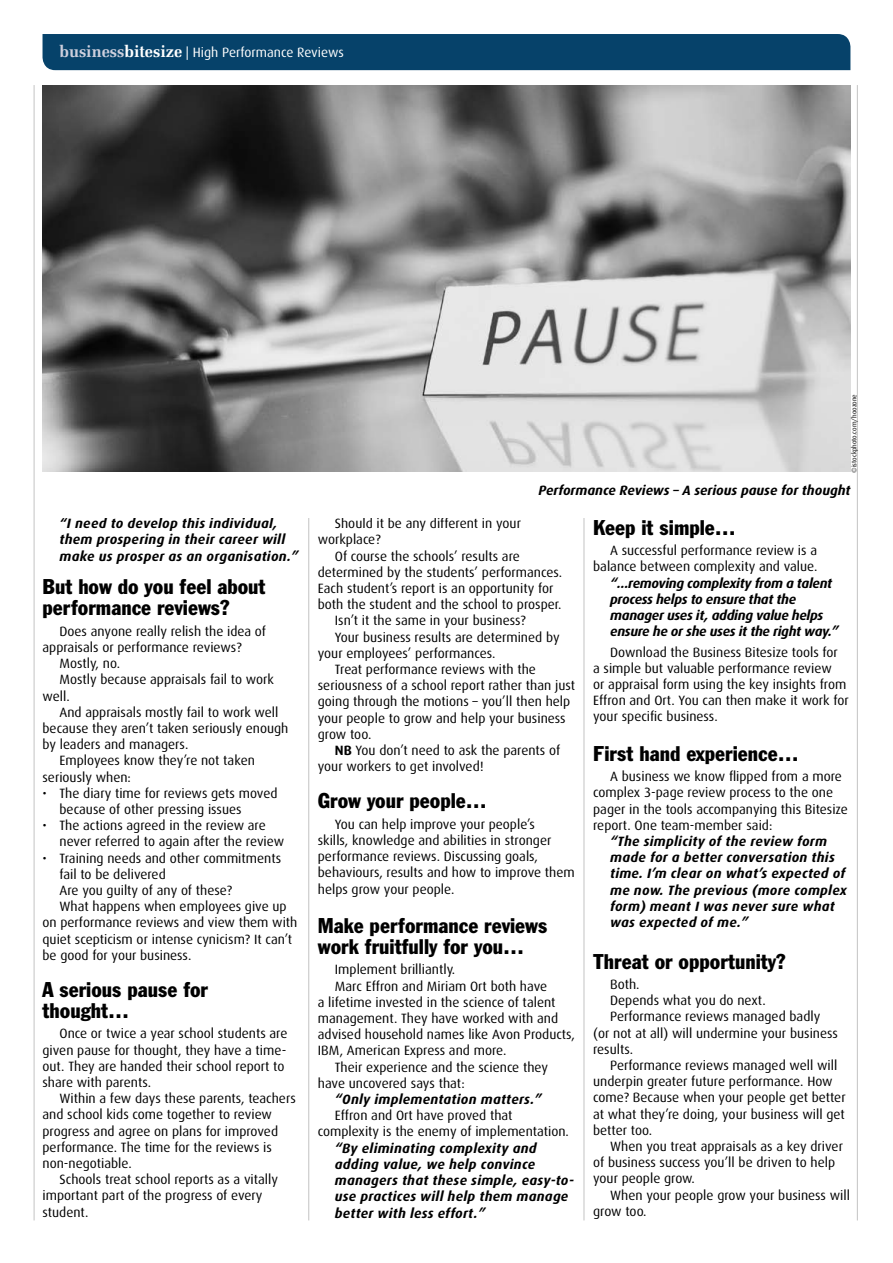
<style>
.page{position:relative;width:893px;height:1263px;background:#fff}
.page>*{position:absolute;margin:0;border:0;box-sizing:border-box;transform-origin:0 0}
.t1{font:condensed 21px/21px "Franklin Gothic BT";color:#000}
.t2{font:13.5px/16.2px "Dax";color:#000}
.t3{font:italic 700 13.5px/16.2px "Dax";letter-spacing:.02em;color:#000}
.t4{font:italic 700 13.5px/16.2px "Dax";letter-spacing:-.02em;color:#000}
.t5{font:italic 700 13.5px "Dax";color:#000}
.t6{font:13.5px "Dax";color:#fff}
.t7{font:6.75px "Dax";color:#000}
.s1{font-family:"Zapf Elliptical 711 BT";font-weight:700;font-size:16.5px;color:#cdcfdd}
.s2{font-family:"Zapf Elliptical 711 BT";font-weight:700;font-size:16.5px}
.s3{font-weight:700}
</style>
<div class="page">
<hr style="left:308px;top:85px;width:1px;height:1135px;background:#c6c6c6">
<hr style="left:583px;top:85px;width:1px;height:1135px;background:#c6c6c6">
<hr style="left:34px;top:85px;width:1px;height:1135px;background:#c6c6c6">
<hr style="left:857px;top:85px;width:1px;height:1135px;background:#c6c6c6">
<div style="left:43px;top:34px;width:807px;height:36px;background:#06426a"></div>
<div style="left:43px;top:472px;width:807px;height:46px;background:#fff"></div>
<img style="left:43px;top:85px;width:807px;height:387px">
<p class="t6" style="left:60px;top:45px;width:286px"><span class="s1">business</span><span class="s2">bitesize</span> | High Performance Reviews</p>
<p class="t7" style="left:850px;top:473px;width:80px;rotate:-90deg">©istockphoto.com/hoozone</p>
<p class="t5" style="left:538px;top:482px;width:314px">Performance Reviews – A serious pause for thought</p>
<p class="t3" style="left:60px;top:515px;width:240px">“I need to develop this individual, them prospering in their career will make us prosper as an organisation.”</p>
<h1 class="t1" style="left:43px;top:576px;width:225px">But how do you feel about performance reviews?</h1>
<p class="t2" style="left:60px;top:623px;width:208px">Does anyone really relish the idea of</p>
<p class="t2" style="left:43px;top:639px;width:201px">appraisals or performance reviews?</p>
<p class="t2" style="left:60px;top:655px;width:62px">Mostly, no.</p>
<p class="t2" style="left:60px;top:672px;width:216px">Mostly because appraisals fail to work</p>
<p class="t2" style="left:43px;top:688px;width:29px">well.</p>
<p class="t2" style="left:60px;top:704px;width:221px">And appraisals mostly fail to work well</p>
<p class="t2" style="left:43px;top:720px;width:247px">because they aren’t taken seriously enough</p>
<p class="t2" style="left:43px;top:736px;width:147px">by leaders and managers.</p>
<p class="t2" style="left:60px;top:753px;width:197px">Employees know they’re not taken</p>
<p class="t2" style="left:43px;top:769px;width:90px">seriously when:</p>
<p class="t2" style="left:60px;top:785px;width:220px;text-indent:-17px">• The diary time for reviews gets moved because of other pressing issues</p>
<p class="t2" style="left:60px;top:817px;width:226px;text-indent:-17px">• The actions agreed in the review are never referred to again after the review</p>
<p class="t2" style="left:43px;top:850px;width:240px">• Training needs and other commitments</p>
<p class="t2" style="left:60px;top:866px;width:108px">fail to be delivered</p>
<p class="t2" style="left:60px;top:882px;width:174px">Are you guilty of any of these?</p>
<p class="t2" style="left:60px;top:898px;width:229px">What happens when employees give up</p>
<p class="t2" style="left:43px;top:915px;width:256px">on performance reviews and view them with</p>
<p class="t2" style="left:43px;top:931px;width:251px">quiet scepticism or intense cynicism? It can’t</p>
<p class="t2" style="left:43px;top:947px;width:150px">be good for your business.</p>
<h1 class="t1" style="left:43px;top:978px;width:167px">A serious pause for thought…</h1>
<p class="t2" style="left:43px;top:1026px;width:246px;text-indent:17px">Once or twice a year school students are given pause for thought, they have a time&shy;out. They are handed their school report to share with parents.</p>
<p class="t2" style="left:43px;top:1090px;width:255px;text-indent:17px">Within a few days these parents, teachers and school kids come together to review progress and agree on plans for improved performance. The time for the reviews is non-negotiable.</p>
<p class="t2" style="left:43px;top:1171px;width:237px;text-indent:17px">Schools treat school reports as a vitally important part of the progress of every student.</p>
<p class="t2" style="left:318px;top:515px;width:205px;text-indent:17px">Should it be any different in your workplace?</p>
<p class="t2" style="left:335px;top:548px;width:187px">Of course the schools’ results are</p>
<p class="t2" style="left:318px;top:564px;width:246px">determined by the students’ performances.</p>
<p class="t2" style="left:318px;top:580px;width:237px">Each student’s report is an opportunity for</p>
<p class="t2" style="left:318px;top:596px;width:245px">both the student and the school to prosper.</p>
<p class="t2" style="left:335px;top:613px;width:192px">Isn’t it the same in your business?</p>
<p class="t2" style="left:335px;top:629px;width:226px">Your business results are determined by</p>
<p class="t2" style="left:318px;top:645px;width:179px">your employees’ performances.</p>
<p class="t2" style="left:335px;top:661px;width:203px">Treat performance reviews with the</p>
<p class="t2" style="left:318px;top:677px;width:259px">seriousness of a school report rather than just</p>
<p class="t2" style="left:318px;top:694px;width:254px">going through the motions – you’ll then help</p>
<p class="t2" style="left:318px;top:710px;width:249px">your people to grow and help your business</p>
<p class="t2" style="left:318px;top:726px;width:55px">grow too.</p>
<p class="t2" style="left:335px;top:742px;width:227px"><span class="s3">NB</span> You don’t need to ask the parents of</p>
<p class="t2" style="left:318px;top:758px;width:167px">your workers to get involved!</p>
<h1 class="t1" style="left:318px;top:790px;width:171px">Grow your people…</h1>
<p class="t2" style="left:318px;top:816px;width:258px;text-indent:17px">You can help improve your people’s<br>skills, knowledge and abilities in stronger performance reviews. Discussing goals, behaviours, results and how to improve them helps grow your people.</p>
<h1 class="t1" style="left:318px;top:914px;width:231px">Make performance reviews work fruitfully for you…</h1>
<p class="t2" style="left:335px;top:962px;width:122px">Implement brilliantly.</p>
<p class="t2" style="left:335px;top:978px;width:214px">Marc Effron and Miriam Ort both have</p>
<p class="t2" style="left:318px;top:994px;width:239px">a lifetime invested in the science of talent</p>
<p class="t2" style="left:318px;top:1010px;width:242px">management. They have worked with and</p>
<p class="t2" style="left:318px;top:1027px;width:259px">advised household names like Avon Products,</p>
<p class="t2" style="left:318px;top:1043px;width:190px">IBM, American Express and more.</p>
<p class="t2" style="left:335px;top:1059px;width:215px">Their experience and the science they</p>
<p class="t2" style="left:318px;top:1075px;width:149px">have uncovered says that:</p>
<p class="t3" style="left:335px;top:1091px;width:208px">“Only implementation matters.”</p>
<p class="t2" style="left:318px;top:1108px;width:253px;text-indent:17px">Effron and Ort have proved that complexity is the enemy of implementation.</p>
<p class="t3" style="left:335px;top:1140px;width:240px">“By eliminating complexity and adding value, we help convince managers that these simple, easy-to&shy;use practices will help them manage better with less effort.”</p>
<h1 class="t1" style="left:593px;top:516px;width:144px">Keep it simple…</h1>
<p class="t2" style="left:593px;top:542px;width:226px;text-align:right">A successful performance review is a balance between complexity and value.</p>
<p class="t4" style="left:610px;top:575px;width:230px">“…removing complexity from a talent process helps to ensure that the manager uses it, adding value helps ensure he or she uses it the right way.”</p>
<p class="t2" style="left:593px;top:644px;width:257px;text-indent:17px">Download the Business Bitesize tools for<br>a simple but valuable performance review<br>or appraisal form using the key insights from Effron and Ort. You can then make it work for your specific business.</p>
<h1 class="t1" style="left:593px;top:742px;width:207px">First hand experience…</h1>
<p class="t2" style="left:593px;top:769px;width:256px;text-indent:17px">A business we know flipped from a more complex 3-page review process to the one pager in the tools accompanying this Bitesize report. One team-member said:</p>
<p class="t3" style="left:610px;top:833px;width:238px">“The simplicity of the review form made for a better conversation this time. I’m clear on what’s expected of me now. The previous (more complex form) meant I was never sure what was expected of me.”</p>
<h1 class="t1" style="left:593px;top:950px;width:194px">Threat or opportunity?</h1>
<p class="t2" style="left:610px;top:976px;width:31px">Both.</p>
<p class="t2" style="left:610px;top:992px;width:157px">Depends what you do next.</p>
<p class="t2" style="left:610px;top:1009px;width:212px">Performance reviews managed badly</p>
<p class="t2" style="left:593px;top:1025px;width:246px">(or not at all) will undermine your business</p>
<p class="t2" style="left:593px;top:1041px;width:42px">results.</p>
<p class="t2" style="left:610px;top:1057px;width:229px">Performance reviews managed well will</p>
<p class="t2" style="left:593px;top:1073px;width:241px">underpin greater future performance. How</p>
<p class="t2" style="left:593px;top:1090px;width:254px">come? Because when your people get better</p>
<p class="t2" style="left:593px;top:1106px;width:253px">at what they’re doing, your business will get</p>
<p class="t2" style="left:593px;top:1122px;width:60px">better too.</p>
<p class="t2" style="left:610px;top:1138px;width:234px">When you treat appraisals as a key driver</p>
<p class="t2" style="left:593px;top:1154px;width:244px">of business success you’ll be driven to help</p>
<p class="t2" style="left:593px;top:1171px;width:103px">your people grow.</p>
<p class="t2" style="left:610px;top:1187px;width:241px">When your people grow your business will</p>
<p class="t2" style="left:593px;top:1203px;width:55px">grow too.</p>
</div>
